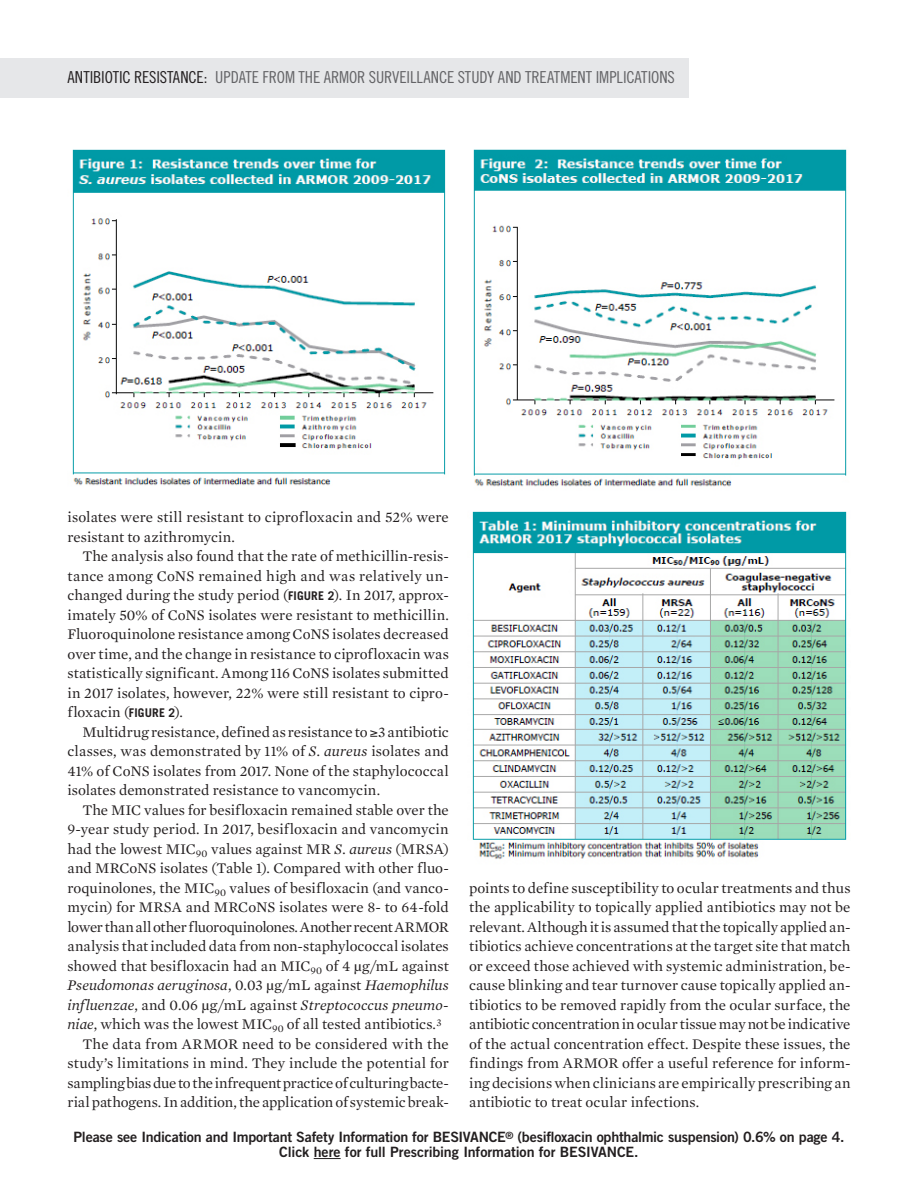
<style>
.page{position:relative;width:918px;height:1188px;background:#fff}
.page>*{position:absolute;margin:0;border:0;box-sizing:border-box;transform-origin:0 0}
.t1{font:16.5px "Trade Gothic LT Std Cn 18";letter-spacing:-.005em;color:#636366}
.t2{font:15px/19.5px "Mercury Text G1";color:#231f20;text-align:justify}
.t3{font:italic 15px "Mercury Text G1";letter-spacing:.005em;color:#231f20}
.t4{font:15px "Mercury Text G1";letter-spacing:-.02em;color:#231f20}
.t5{font:15px "Mercury Text G1";letter-spacing:-.025em;color:#231f20}
.t6{font:14.25px/15px "Trade Gothic LT Std Bd 2";letter-spacing:-.015em;color:#231f20;text-align:center}
.s1{color:#231f20}
.s2{font-family:"Trade Gothic LT Std";font-weight:700;font-size:12px}
.s3{font-style:italic}
.s4{font-family:"Times LT Std"}
.s5{font-style:normal}
.s6{font-family:"Times LT Std";font-style:normal}
</style>
<div class="page">
<div style="left:0;top:58px;width:689px;height:39px;background:#e6e7e9"></div>
<svg style="left:314px;top:1158px;width:27px;height:1px"></svg>
<img style="left:72px;top:149px;width:374px;height:337px">
<img style="left:473px;top:149px;width:374px;height:338px">
<img style="left:472px;top:511px;width:375px;height:348px">
<p class="t1" style="left:68px;top:68px;width:609px"><span class="s1">ANTIBIOTIC RESISTANCE:</span> UPDATE FROM THE ARMOR SURVEILLANCE STUDY AND TREATMENT IMPLICATIONS</p>
<p class="t2" style="left:68px;top:506px;width:383px">isolates were still resistant to ciprofloxacin and 52% were resistant to azithromycin.</p>
<p class="t2" style="left:67px;top:545px;width:383px;text-indent:15px">The analysis also found that the rate of methicillin-resis&shy;tance among CoNS remained high and was relatively un&shy;changed during the study period (<span class="s2">FIGURE 2</span>). In 2017, approx&shy;imately 50% of CoNS isolates were resistant to methicillin.<br>Fluoroquinolone resistance among CoNS isolates decreased over time, and the change in resistance to ciprofloxacin was statistically significant. Among 116 CoNS isolates submitted in 2017 isolates, however, 22% were still resistant to cipro&shy;floxacin (<span class="s2">FIGURE 2</span>).</p>
<p class="t2" style="left:67px;top:721px;width:383px;text-indent:15px">Multidrug resistance, defined as resistance to ≥3 antibiotic classes, was demonstrated by 11% of <span class="s3">S. aureus</span> isolates and 41% of CoNS isolates from 2017. None of the staphylococcal isolates demonstrated resistance to vancomycin.</p>
<p class="t2" style="left:83px;top:799px;width:368px">The MIC values for besifloxacin remained stable over the</p>
<p class="t2" style="left:67px;top:818px;width:383px">9-year study period. In 2017, besifloxacin and vancomycin</p>
<p class="t2" style="left:67px;top:838px;width:383px">had the lowest MIC<sub>90</sub> values against MR <span class="s3">S. aureus</span> (MRSA)</p>
<p class="t2" style="left:68px;top:857px;width:383px">and MRCoNS isolates (Table 1). Compared with other fluo-</p>
<p class="t2" style="left:68px;top:877px;width:383px">roquinolones, the MIC<sub>90</sub> values of besifloxacin (and vanco-</p>
<p class="t2" style="left:67px;top:896px;width:383px">mycin) for MRSA and MRCoNS isolates were 8- to 64-fold</p>
<p class="t5" style="left:67px;top:916px;width:383px">lower than all other fluoroquinolones. Another recent ARMOR</p>
<p class="t2" style="left:67px;top:935px;width:383px">analysis that included data from non-staphylococcal isolates</p>
<p class="t2" style="left:67px;top:955px;width:383px">showed that besifloxacin had an MIC<sub>90</sub> of 4 <span class="s4">µ</span>g/mL against</p>
<p class="t3" style="left:68px;top:974px;width:383px">Pseudomonas aeruginosa<span class="s5">, 0.03</span> <span class="s6">µ</span><span class="s5">g/mL against</span> Haemophilus</p>
<p class="t3" style="left:68px;top:994px;width:383px">influenzae<span class="s5">, and 0.06</span> <span class="s6">µ</span><span class="s5">g/mL against</span> Streptococcus pneumo-</p>
<p class="t2" style="left:68px;top:1013px;width:376px"><span class="s3">niae</span>, which was the lowest MIC<sub>90</sub> of all tested antibiotics.<sup>3</sup></p>
<p class="t2" style="left:83px;top:1033px;width:368px">The data from ARMOR need to be considered with the</p>
<p class="t2" style="left:67px;top:1052px;width:383px">study’s limitations in mind. They include the potential for</p>
<p class="t4" style="left:67px;top:1072px;width:383px">sampling bias due to the infrequent practice of culturing bacte-</p>
<p class="t2" style="left:67px;top:1091px;width:383px">rial pathogens. In addition, the application of systemic break-</p>
<p class="t2" style="left:469px;top:877px;width:383px">points to define susceptibility to ocular treatments and thus the applicability to topically applied antibiotics may not be relevant. Although it is assumed that the topically applied an&shy;tibiotics achieve concentrations at the target site that match or exceed those achieved with systemic administration, be&shy;cause blinking and tear turnover cause topically applied an&shy;tibiotics to be removed rapidly from the ocular surface, the antibiotic concentration in ocular tissue may not be indicative of the actual concentration effect. Despite these issues, the findings from ARMOR offer a useful reference for inform&shy;ing decisions when clinicians are empirically prescribing an antibiotic to treat ocular infections.</p>
<p class="t6" style="left:74px;top:1129px;width:772px">Please see Indication and Important Safety Information for BESIVANCE<sup>®</sup> (besifloxacin ophthalmic suspension) 0.6% on page 4.<br>Click here for full Prescribing Information for BESIVANCE.</p>
</div>
